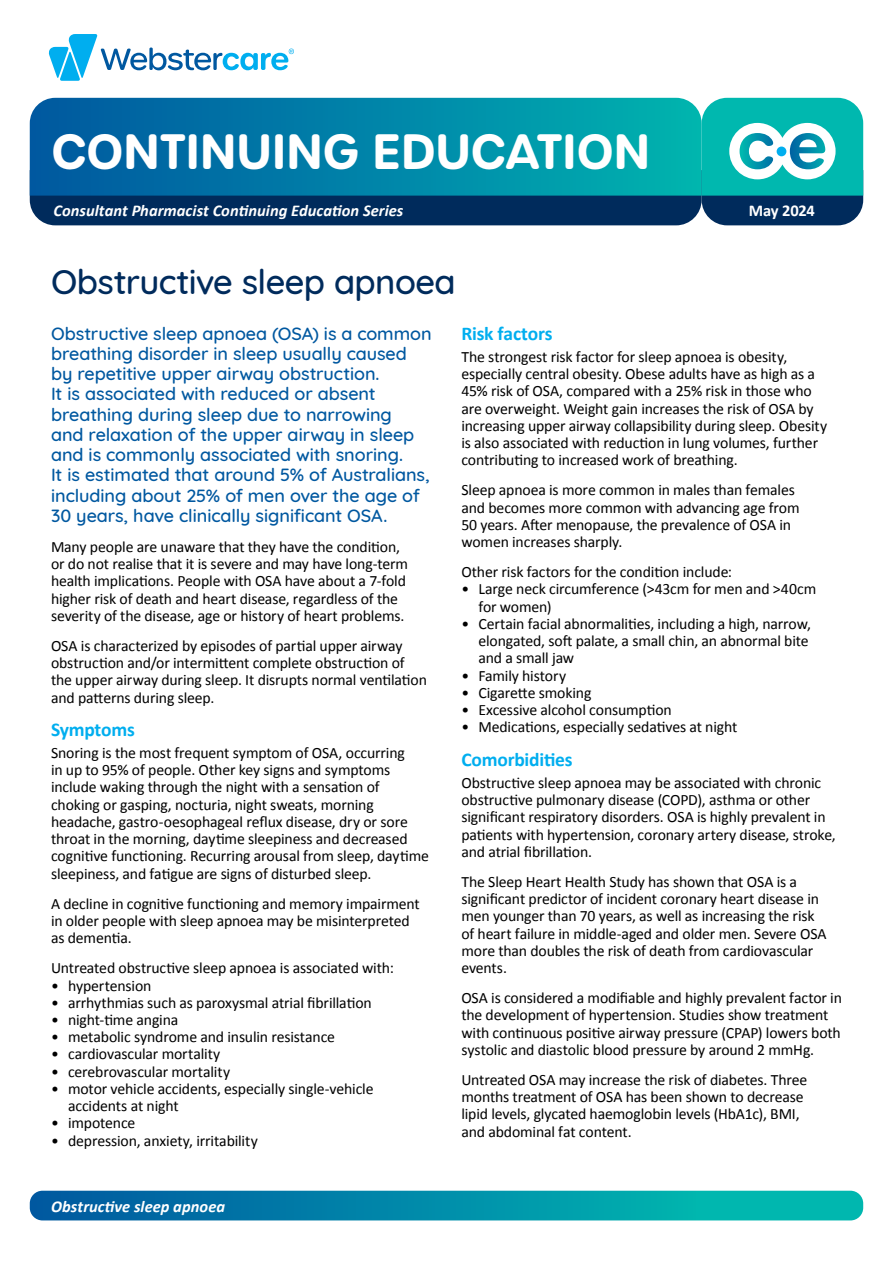
<style>
.page{position:relative;width:893px;height:1263px;background:#fff}
.page>*{position:absolute;margin:0;border:0;box-sizing:border-box;transform-origin:0 0}
.t1{font:600 48px "Urbane Rounded";letter-spacing:-.015em;color:#fff}
.t2{font:500 34.5px "Quicksand";letter-spacing:-.015em;color:#002b5c}
.t3{font:700 19.5px "Calibri";letter-spacing:-.01em;color:#00aeef}
.t4{font:500 18px/20.2px "Quicksand";letter-spacing:-.005em;color:#0058a0}
.t5{font:italic 700 16.5px "Calibri";color:#fff}
.t6{font:700 16.5px "Calibri";letter-spacing:-.015em;color:#fff}
.t7{font:15.75px/17.2px "Calibri";letter-spacing:-.01em;color:#000}
</style>
<div class="page">
<svg style="left:30px;top:1191px;width:833px;height:29px;background:#018fa9"></svg>
<svg style="left:30px;top:98px;width:833px;height:127px;background:#09799a"></svg>
<div style="left:777px;top:147px;width:9px;height:9px;background:#00aeef;border-radius:50%"></div>
<svg style="left:48px;top:34px;width:246px;height:47px"></svg>
<h1 class="t1" style="left:51px;top:119px;width:601px">CONTINUING EDUCATION</h1>
<p class="t5" style="left:54px;top:199px;width:351px">Consultant Pharmacist Continuing Education Series</p>
<p class="t6" style="left:749px;top:199px;width:68px">May 2024</p>
<h2 class="t2" style="left:51px;top:254px;width:406px">Obstructive sleep apnoea</h2>
<p class="t4" style="left:51px;top:321px;width:382px">Obstructive sleep apnoea (OSA) is a common breathing disorder in sleep usually caused by repetitive upper airway obstruction.<br>It is associated with reduced or absent breathing during sleep due to narrowing<br>and relaxation of the upper airway in sleep and is commonly associated with snoring.<br>It is estimated that around 5% of Australians, including about 25% of men over the age of 30 years, have clinically significant OSA.</p>
<p class="t7" style="left:51px;top:538px;width:359px">Many people are unaware that they have the condition, or do not realise that it is severe and may have long-term health implications. People with OSA have about a 7-fold higher risk of death and heart disease, regardless of the severity of the disease, age or history of heart problems.</p>
<p class="t7" style="left:51px;top:637px;width:378px">OSA is characterized by episodes of partial upper airway obstruction and/or intermittent complete obstruction of the upper airway during sleep. It disrupts normal ventilation and patterns during sleep.</p>
<p class="t3" style="left:51px;top:716px;width:85px">Symptoms</p>
<p class="t7" style="left:51px;top:744px;width:379px">Snoring is the most frequent symptom of OSA, occurring<br>in up to 95% of people. Other key signs and symptoms include waking through the night with a sensation of choking or gasping, nocturia, night sweats, morning headache, gastro-oesophageal reflux disease, dry or sore throat in the morning, daytime sleepiness and decreased cognitive functioning. Recurring arousal from sleep, daytime sleepiness, and fatigue are signs of disturbed sleep.</p>
<p class="t7" style="left:51px;top:894px;width:370px">A decline in cognitive functioning and memory impairment in older people with sleep apnoea may be misinterpreted as dementia.</p>
<p class="t7" style="left:51px;top:959px;width:344px">Untreated obstructive sleep apnoea is associated with:</p>
<p class="t7" style="left:51px;top:976px;width:102px">• hypertension</p>
<p class="t7" style="left:51px;top:993px;width:322px">• arrhythmias such as paroxysmal atrial fibrillation</p>
<p class="t7" style="left:51px;top:1011px;width:129px">• night-time angina</p>
<p class="t7" style="left:51px;top:1028px;width:286px">• metabolic syndrome and insulin resistance</p>
<p class="t7" style="left:51px;top:1045px;width:171px">• cardiovascular mortality</p>
<p class="t7" style="left:51px;top:1062px;width:181px">• cerebrovascular mortality</p>
<p class="t7" style="left:68px;top:1080px;width:307px;text-indent:-17px">• motor vehicle accidents, especially single-vehicle accidents at night</p>
<p class="t7" style="left:51px;top:1114px;width:86px">• impotence</p>
<p class="t7" style="left:51px;top:1131px;width:208px">• depression, anxiety, irritability</p>
<p class="t3" style="left:461px;top:320px;width:93px">Risk factors</p>
<p class="t7" style="left:461px;top:348px;width:367px">The strongest risk factor for sleep apnoea is obesity, especially central obesity. Obese adults have as high as a 45% risk of OSA, compared with a 25% risk in those who are overweight. Weight gain increases the risk of OSA by increasing upper airway collapsibility during sleep. Obesity is also associated with reduction in lung volumes, further contributing to increased work of breathing.</p>
<p class="t7" style="left:461px;top:481px;width:340px">Sleep apnoea is more common in males than females and becomes more common with advancing age from 50 years. After menopause, the prevalence of OSA in women increases sharply.</p>
<p class="t7" style="left:461px;top:563px;width:272px">Other risk factors for the condition include:</p>
<p class="t7" style="left:478px;top:580px;width:339px;text-indent:-17px">• Large neck circumference (&gt;43cm for men and &gt;40cm for women)</p>
<p class="t7" style="left:478px;top:615px;width:334px;text-indent:-17px">• Certain facial abnormalities, including a high, narrow, elongated, soft palate, a small chin, an abnormal bite and a small jaw</p>
<p class="t7" style="left:461px;top:666px;width:106px">• Family history</p>
<p class="t7" style="left:461px;top:684px;width:132px">• Cigarette smoking</p>
<p class="t7" style="left:461px;top:701px;width:212px">• Excessive alcohol consumption</p>
<p class="t7" style="left:461px;top:718px;width:278px">• Medications, especially sedatives at night</p>
<p class="t3" style="left:461px;top:746px;width:113px">Comorbidities</p>
<p class="t7" style="left:461px;top:773px;width:376px">Obstructive sleep apnoea may be associated with chronic obstructive pulmonary disease (COPD), asthma or other significant respiratory disorders. OSA is highly prevalent in patients with hypertension, coronary artery disease, stroke, and atrial fibrillation.</p>
<p class="t7" style="left:461px;top:872px;width:367px">The Sleep Heart Health Study has shown that OSA is a significant predictor of incident coronary heart disease in men younger than 70 years, as well as increasing the risk of heart failure in middle-aged and older men. Severe OSA more than doubles the risk of death from cardiovascular events.</p>
<p class="t7" style="left:461px;top:989px;width:382px">OSA is considered a modifiable and highly prevalent factor in the development of hypertension. Studies show treatment with continuous positive airway pressure (CPAP) lowers both systolic and diastolic blood pressure by around 2 mmHg.</p>
<p class="t7" style="left:461px;top:1070px;width:348px">Untreated OSA may increase the risk of diabetes. Three months treatment of OSA has been shown to decrease lipid levels, glycated haemoglobin levels (HbA1c), BMI, and abdominal fat content.</p>
<p class="t5" style="left:51px;top:1194px;width:176px">Obstructive sleep apnoea</p>
</div>
